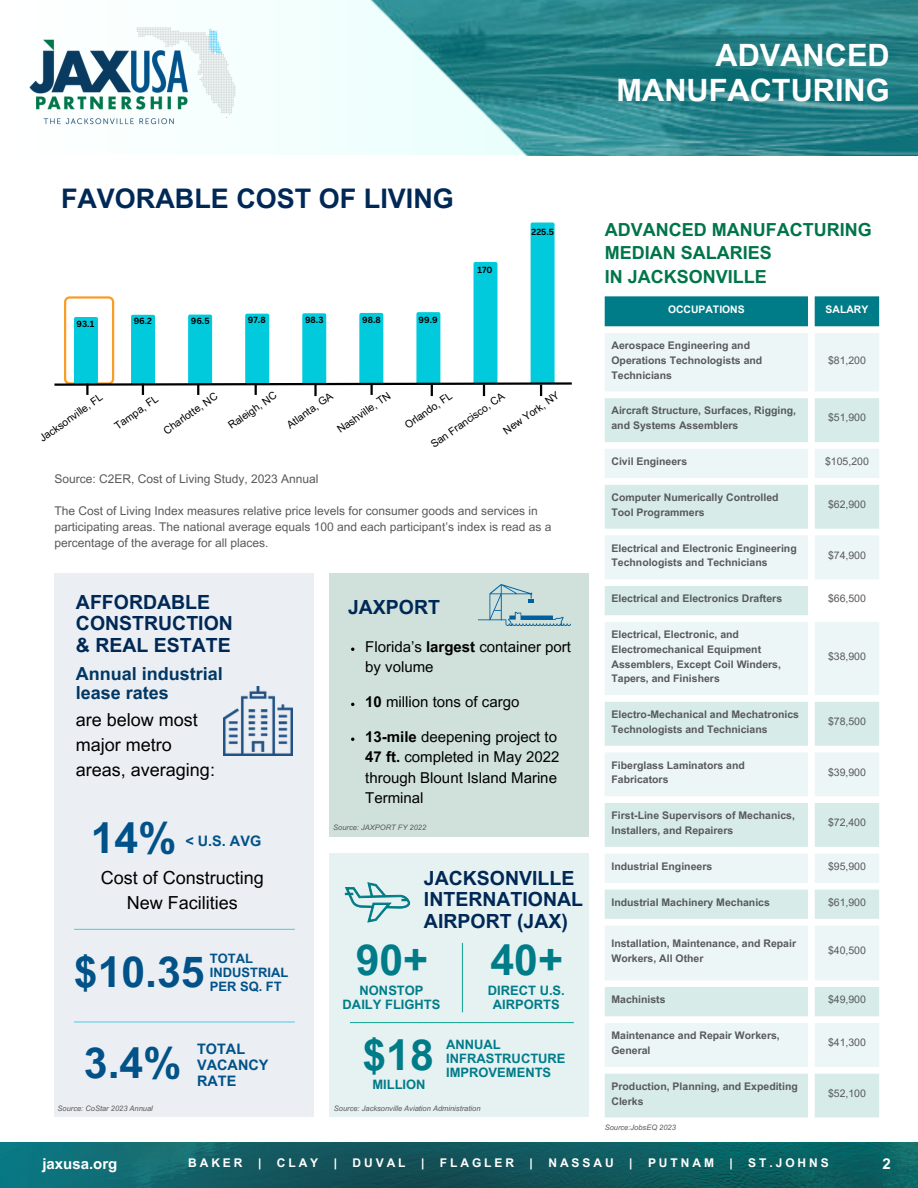
<style>
.page{position:relative;width:918px;height:1188px;background:#fff}
.page>*{position:absolute;margin:0;border:0;box-sizing:border-box;transform-origin:0 0}
.t1{font:700 42.75px/91.5px "Arial MT Pro";color:#005289}
.t2{font:700 42.75px "Arial MT Pro";color:#007c89}
.t3{font:700 30.75px/34.8px "Arial MT Pro";color:#fff;text-align:right}
.t4{font:700 27px "Arial MT Pro";color:#002856}
.t5{font:700 19.5px/21.3px "Arial MT Pro";color:#002856}
.t6{font:18px/24.8px "Arial MT Pro";color:#000}
.t7{font:700 18px/23.7px "Arial MT Pro";color:#00754a}
.t8{font:700 18px/19.2px "Arial MT Pro";color:#003764}
.t9{font:15px/20.2px "Arial MT Pro";color:#000}
.t10{font:700 15px "Arial MT Pro";color:#fff}
.t11{font:700 14.4px/15.8px "Arial MT Pro";color:#005289}
.t12{font:700 12.9px/14.1px "Arial MT Pro";color:#007c89;text-align:center}
.t13{font:700 12.9px/14.1px "Arial MT Pro";color:#005289}
.t14{font:12px/16px "Arial MT Pro";color:#58595b}
.t15{font:700 12px "Arial MT Pro";letter-spacing:.245em;color:#fff}
.t16{font:700 10.5px/14.7px "Arial MT Pro";color:#58595b}
.t17{font:10.5px "Arial MT Pro";color:#58595b}
.t18{font:10.5px "Arial MT Pro";color:#000}
.t19{font:700 10.35px "Arial MT Pro";color:#fff}
.t20{font:700 8.7px "Canva Sans";color:#000}
.t21{font:italic 7.5px "Arial MT Pro";color:#58595b}
.s1{font-weight:700}
</style>
<div class="page">
<div style="left:605px;top:296px;width:274px;height:30px;background:#007c89"></div>
<div style="left:605px;top:333px;width:274px;height:58px;background:#ecf6f6"></div>
<svg style="left:605px;top:398px;width:274px;height:720px"></svg>
<img style="left:0;top:1143px;width:918px;height:45px">
<div style="left:54px;top:573px;width:260px;height:544px;background:#ebeef2"></div>
<div style="left:329px;top:573px;width:260px;height:264px;background:#cfe1da"></div>
<div style="left:329px;top:853px;width:260px;height:264px;background:#e6f1f2"></div>
<img style="left:224px;top:687px;width:69px;height:68px">
<hr style="left:74px;top:929px;width:221px;height:1px;background:#64cbe8">
<hr style="left:74px;top:1021px;width:221px;height:2px;background:#64cbe8">
<svg style="left:478px;top:584px;width:93px;height:42px"></svg>
<svg style="left:345px;top:882px;width:65px;height:41px"></svg>
<img style="left:249px;top:0;width:669px;height:155px">
<img style="left:29px;top:12px;width:235px;height:130px">
<hr style="left:462px;top:943px;width:1px;height:69px;background:#20aa97">
<hr style="left:350px;top:1022px;width:224px;height:1px;background:#20aa97">
<svg style="left:54px;top:223px;width:518px;height:173px"></svg>
<h2 class="t3" style="left:617px;top:39px;width:275px">ADVANCED<br>MANUFACTURING</h2>
<h3 class="t4" style="left:61px;top:183px;width:394px">FAVORABLE COST OF LIVING</h3>
<p class="t20" style="left:77px;top:319px;width:19px">93.1</p>
<p class="t20" style="left:134px;top:316px;width:20px">96.2</p>
<p class="t20" style="left:191px;top:316px;width:20px">96.5</p>
<p class="t20" style="left:248px;top:314px;width:19px">97.8</p>
<p class="t20" style="left:305px;top:314px;width:20px">98.3</p>
<p class="t20" style="left:362px;top:314px;width:20px">98.8</p>
<p class="t20" style="left:419px;top:314px;width:21px">99.9</p>
<p class="t20" style="left:478px;top:264px;width:16px">170</p>
<p class="t20" style="left:532px;top:226px;width:24px">225.5</p>
<p class="t18" style="left:501px;top:427px;width:67px;rotate:-35deg">New York, NY</p>
<p class="t18" style="left:37px;top:434px;width:76px;rotate:-35deg">Jacksonville, FL</p>
<p class="t18" style="left:112px;top:422px;width:52px;rotate:-35deg">Tampa, FL</p>
<p class="t18" style="left:161px;top:426px;width:65px;rotate:-35deg">Charlotte, NC</p>
<p class="t18" style="left:226px;top:421px;width:58px;rotate:-35deg">Raleigh, NC</p>
<p class="t18" style="left:285px;top:421px;width:55px;rotate:-35deg">Atlanta, GA</p>
<p class="t18" style="left:335px;top:425px;width:64px;rotate:-35deg">Nashville, TN</p>
<p class="t18" style="left:402px;top:421px;width:57px;rotate:-35deg">Orlando, FL</p>
<p class="t14" style="left:54px;top:471px;width:266px">Source: C2ER, Cost of Living Study, 2023 Annual</p>
<p class="t14" style="left:54px;top:503px;width:498px">The Cost of Living Index measures relative price levels for consumer goods and services in participating areas. The national average equals 100 and each participant’s index is read as a percentage of the average for all places.</p>
<p class="t18" style="left:428px;top:440px;width:89px;rotate:-35deg">San Francisco, CA</p>
<h3 class="t5" style="left:76px;top:592px;width:159px">AFFORDABLE<br>CONSTRUCTION &amp; REAL ESTATE</h3>
<h3 class="t5" style="left:348px;top:597px;width:94px">JAXPORT</h3>
<h3 class="t9" style="left:365px;top:637px;width:207px">Florida’s <span class="s1">largest</span> container port by volume</h3>
<h3 class="t9" style="left:365px;top:693px;width:156px"><span class="s1">10</span> million tons of cargo</h3>
<h3 class="t9" style="left:365px;top:727px;width:196px"><span class="s1">13-mile</span> deepening project to<br><span class="s1">47 ft.</span> completed in May 2022 through Blount Island Marine<br>Terminal</h3>
<h3 class="t8" style="left:76px;top:665px;width:149px">Annual industrial lease rates</h3>
<h3 class="t6" style="left:76px;top:708px;width:141px">are below most major metro areas, averaging:</h3>
<h1 class="t1" style="left:91px;top:793px;width:87px">14%</h1>
<h3 class="t11" style="left:185px;top:833px;width:77px">&lt; U.S. AVG</h3>
<h3 class="t6" style="left:101px;top:867px;width:165px;text-align:center">Cost of Constructing<br>New Facilities</h3>
<h1 class="t1" style="left:74px;top:927px;width:132px">$10.35<br>3.4%</h1>
<p class="t13" style="left:210px;top:952px;width:80px">TOTAL<br>INDUSTRIAL<br>PER SQ. FT</p>
<h3 class="t11" style="left:197px;top:1042px;width:73px">TOTAL<br>VACANCY<br>RATE</h3>
<p class="t21" style="left:58px;top:1104px;width:97px">Source: CoStar 2023 Annual</p>
<p class="t21" style="left:333px;top:823px;width:94px">Source: JAXPORT FY 2022</p>
<h3 class="t5" style="left:424px;top:868px;width:161px">JACKSONVILLE<br>INTERNATIONAL<br>AIRPORT (JAX)</h3>
<h1 class="t2" style="left:356px;top:935px;width:74px">90+</h1>
<p class="t12" style="left:343px;top:984px;width:99px">NONSTOP<br>DAILY FLIGHTS</p>
<h1 class="t2" style="left:490px;top:935px;width:74px">40+</h1>
<p class="t12" style="left:488px;top:984px;width:79px">DIRECT U.S.<br>AIRPORTS</p>
<h1 class="t2" style="left:362px;top:1030px;width:73px">$18</h1>
<p class="t12" style="left:372px;top:1078px;width:55px">MILLION</p>
<p class="t12" style="left:446px;top:1038px;width:121px;text-align:left">ANNUAL<br>INFRASTRUCTURE<br>IMPROVEMENTS</p>
<p class="t21" style="left:334px;top:1104px;width:148px">Source: Jacksonville Aviation Administration</p>
<h3 class="t7" style="left:605px;top:218px;width:268px">ADVANCED MANUFACTURING<br>MEDIAN SALARIES<br>IN JACKSONVILLE</h3>
<p class="t19" style="left:668px;top:304px;width:78px">OCCUPATIONS</p>
<p class="t19" style="left:826px;top:304px;width:44px">SALARY</p>
<p class="t16" style="left:611px;top:339px;width:152px">Aerospace Engineering and<br>Operations Technologists and<br>Technicians</p>
<p class="t17" style="left:828px;top:354px;width:39px">$81,200</p>
<p class="t16" style="left:611px;top:404px;width:186px">Aircraft Structure, Surfaces, Rigging, and Systems Assemblers</p>
<p class="t17" style="left:828px;top:412px;width:39px">$51,900</p>
<p class="t16" style="left:611px;top:454px;width:77px">Civil Engineers</p>
<p class="t17" style="left:825px;top:455px;width:45px">$105,200</p>
<p class="t16" style="left:611px;top:490px;width:169px">Computer Numerically Controlled<br>Tool Programmers</p>
<p class="t17" style="left:828px;top:498px;width:39px">$62,900</p>
<p class="t16" style="left:611px;top:541px;width:187px">Electrical and Electronic Engineering<br>Technologists and Technicians</p>
<p class="t17" style="left:828px;top:549px;width:39px">$74,900</p>
<p class="t16" style="left:611px;top:592px;width:172px">Electrical and Electronics Drafters</p>
<p class="t17" style="left:828px;top:593px;width:39px">$66,500</p>
<p class="t16" style="left:611px;top:628px;width:171px">Electrical, Electronic, and<br>Electromechanical Equipment<br>Assemblers, Except Coil Winders,<br>Tapers, and Finishers</p>
<p class="t17" style="left:828px;top:650px;width:39px">$38,900</p>
<p class="t16" style="left:611px;top:707px;width:189px">Electro-Mechanical and Mechatronics<br>Technologists and Technicians</p>
<p class="t17" style="left:828px;top:715px;width:39px">$78,500</p>
<p class="t16" style="left:611px;top:758px;width:135px">Fiberglass Laminators and<br>Fabricators</p>
<p class="t17" style="left:828px;top:766px;width:39px">$39,900</p>
<p class="t16" style="left:611px;top:809px;width:185px">First-Line Supervisors of Mechanics,<br>Installers, and Repairers</p>
<p class="t17" style="left:828px;top:817px;width:39px">$72,400</p>
<p class="t16" style="left:611px;top:859px;width:102px">Industrial Engineers</p>
<p class="t17" style="left:828px;top:860px;width:39px">$95,900</p>
<p class="t16" style="left:611px;top:895px;width:160px">Industrial Machinery Mechanics</p>
<p class="t17" style="left:828px;top:896px;width:39px">$61,900</p>
<p class="t16" style="left:611px;top:936px;width:186px">Installation, Maintenance, and Repair<br>Workers, All Other</p>
<p class="t17" style="left:828px;top:944px;width:39px">$40,500</p>
<p class="t16" style="left:611px;top:993px;width:56px">Machinists</p>
<p class="t17" style="left:828px;top:994px;width:39px">$49,900</p>
<p class="t16" style="left:611px;top:1029px;width:170px">Maintenance and Repair Workers,<br>General</p>
<p class="t17" style="left:828px;top:1037px;width:39px">$41,300</p>
<p class="t16" style="left:611px;top:1079px;width:188px">Production, Planning, and Expediting<br>Clerks</p>
<p class="t17" style="left:828px;top:1087px;width:39px">$52,100</p>
<p class="t21" style="left:605px;top:1123px;width:73px">Source:JobsEQ 2023</p>
<h3 class="t10" style="left:42px;top:1155px;width:77px">jaxusa.org</h3>
<h3 class="t10" style="left:882px;top:1155px;width:10px">2</h3>
<p class="t15" style="left:188px;top:1156px;width:56px">BAKER</p>
<p class="t15" style="left:258px;top:1156px;width:5px">|</p>
<p class="t15" style="left:277px;top:1156px;width:43px">CLAY</p>
<p class="t15" style="left:334px;top:1156px;width:5px">|</p>
<p class="t15" style="left:353px;top:1156px;width:55px">DUVAL</p>
<p class="t15" style="left:421px;top:1156px;width:5px">|</p>
<p class="t15" style="left:440px;top:1156px;width:76px">FLAGLER</p>
<p class="t15" style="left:530px;top:1156px;width:5px">|</p>
<p class="t15" style="left:548px;top:1156px;width:67px">NASSAU</p>
<p class="t15" style="left:629px;top:1156px;width:5px">|</p>
<p class="t15" style="left:648px;top:1156px;width:67px">PUTNAM</p>
<p class="t15" style="left:729px;top:1156px;width:5px">|</p>
<p class="t15" style="left:748px;top:1156px;width:82px">ST.JOHNS</p>
</div>
